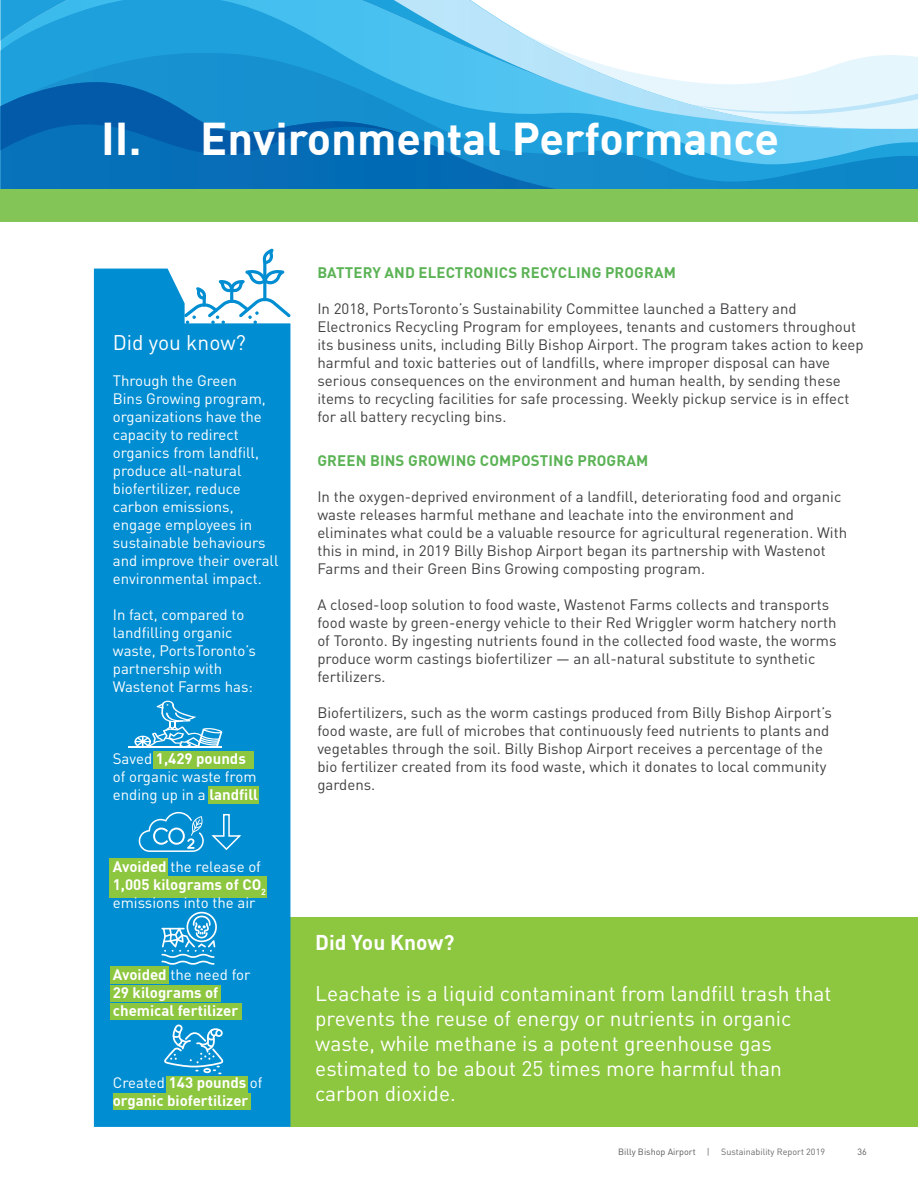
<style>
.page{position:relative;width:918px;height:1188px;background:#fff}
.page>*{position:absolute;margin:0;border:0;box-sizing:border-box;transform-origin:0 0}
.t1{font:700 45px "DINOT";color:#fff}
.t2{font:21px/25.2px "DINOT";color:#fff}
.t3{font:700 21px "DINOT";color:#fff}
.t4{font:15px/18px "DINOT";color:#414042}
.t5{font:15px/18px "DINOT";color:#fff}
.t6{font:700 15px/18px "DINOT";color:#fff}
.t7{font:700 15px "DINOT";letter-spacing:.01em;color:#5bb355}
.t8{font:9px "DINOT";color:#696a6d}
.t9{font:9px "DINOT";color:#58595b}
.s1{font-weight:700}
.s2{font-weight:400}
.s3{color:#58595b}
</style>
<div class="page">
<div style="left:290px;top:917px;width:628px;height:210px;background:#8dc63f"></div>
<div style="left:94px;top:269px;width:196px;height:858px;background:#008dd2"></div>
<div style="left:166px;top:1076px;width:82px;height:16px;background:#8dc63f"></div>
<div style="left:113px;top:1094px;width:138px;height:16px;background:#8dc63f"></div>
<div style="left:110px;top:966px;width:59px;height:18px;background:#8dc63f"></div>
<div style="left:110px;top:986px;width:111px;height:16px;background:#8dc63f"></div>
<div style="left:110px;top:1003px;width:132px;height:17px;background:#8dc63f"></div>
<div style="left:110px;top:858px;width:58px;height:18px;background:#8dc63f"></div>
<div style="left:110px;top:876px;width:157px;height:22px;background:#8dc63f"></div>
<div style="left:208px;top:786px;width:51px;height:18px;background:#8dc63f"></div>
<div style="left:153px;top:751px;width:101px;height:18px;background:#8dc63f"></div>
<svg style="left:582px;top:129px;width:336px;height:61px;background:#2ea4d9"></svg>
<svg style="left:1px;top:82px;width:581px;height:108px;background:#1382c2"></svg>
<svg style="left:1px;top:82px;width:403px;height:72px;background:#0b74bb"></svg>
<svg style="left:1px;top:0;width:516px;height:82px;background:#39aee2"></svg>
<svg style="left:517px;top:30px;width:401px;height:99px"></svg>
<div style="left:0;top:190px;width:918px;height:32px;background:#83c557"></div>
<hr style="left:129px;top:747px;width:93px;height:1px;background:#fff">
<svg style="left:134px;top:701px;width:89px;height:47px;background:#38a5db"></svg>
<svg style="left:184px;top:249px;width:107px;height:75px"></svg>
<svg style="left:139px;top:812px;width:65px;height:40px;background:#31a3da"></svg>
<svg style="left:164px;top:1024px;width:59px;height:50px;background:#33a3da"></svg>
<svg style="left:161px;top:912px;width:56px;height:53px;background:#42aadd"></svg>
<svg style="left:210px;top:813px;width:32px;height:38px"></svg>
<h1 class="t1" style="left:101px;top:104px;width:680px">II. Environmental Performance</h1>
<h2 class="t2" style="left:113px;top:330px;width:135px">Did you know?</h2>
<p class="t5" style="left:113px;top:372px;width:167px">Through the Green<br>Bins Growing program, organizations have the capacity to redirect organics from landfill, produce all-natural biofertilizer, reduce carbon emissions, engage employees in sustainable behaviours and improve their overall environmental impact.</p>
<p class="t5" style="left:113px;top:606px;width:145px">In fact, compared to landfilling organic waste, PortsToronto’s partnership with<br>Wastenot Farms has:</p>
<p class="t5" style="left:113px;top:750px;width:147px">Saved <span class="s1">1,429 pounds </span>of organic waste from ending up in a <span class="s1">landfill</span></p>
<p class="t5" style="left:113px;top:858px;width:155px"><span class="s1">Avoided</span> the release of<br><span class="s1">1,005 kilograms of CO</span><sub>2 </sub>emissions into the air</p>
<p class="t6" style="left:113px;top:965px;width:139px">Avoided <span class="s2">the need for<br></span>29 kilograms of chemical fertilizer</p>
<p class="t6" style="left:113px;top:1073px;width:151px"><span class="s2">Created</span> 143 pounds <span class="s2">of </span>organic biofertilizer</p>
<p class="t7" style="left:317px;top:261px;width:360px">BATTERY AND ELECTRONICS RECYCLING PROGRAM</p>
<p class="t4" style="left:317px;top:300px;width:548px">In 2018, PortsToronto’s Sustainability Committee launched a Battery and Electronics Recycling Program for employees, tenants and customers throughout its business units, including Billy Bishop Airport. The program takes action to keep harmful and toxic batteries out of landfills, where improper disposal can have serious consequences on the environment and human health, by sending these items to recycling facilities for safe processing. Weekly pickup service is in effect for all battery recycling bins.</p>
<p class="t7" style="left:317px;top:449px;width:332px">GREEN BINS GROWING COMPOSTING PROGRAM</p>
<p class="t4" style="left:317px;top:487px;width:531px">In the oxygen-deprived environment of a landfill, deteriorating food and organic waste releases harmful methane and leachate into the environment and eliminates what could be a valuable resource for agricultural regeneration. With this in mind, in 2019 Billy Bishop Airport began its partnership with Wastenot Farms and their Green Bins Growing composting program.</p>
<p class="t4" style="left:317px;top:595px;width:521px">A closed-loop solution to food waste, Wastenot Farms collects and transports food waste by green-energy vehicle to their Red Wriggler worm hatchery north of Toronto. By ingesting nutrients found in the collected food waste, the worms produce worm castings biofertilizer — an all-natural substitute to synthetic fertilizers.</p>
<p class="t4" style="left:317px;top:703px;width:516px">Biofertilizers, such as the worm castings produced from Billy Bishop Airport’s food waste, are full of microbes that continuously feed nutrients to plants and vegetables through the soil. Billy Bishop Airport receives a percentage of the bio fertilizer created from its food waste, which it donates to local community gardens.</p>
<h2 class="t3" style="left:315px;top:926px;width:141px">Did You Know?</h2>
<h2 class="t2" style="left:315px;top:980px;width:518px">Leachate is a liquid contaminant from landfill trash that prevents the reuse of energy or nutrients in organic waste, while methane is a potent greenhouse gas estimated to be about 25 times more harmful than carbon dioxide.</h2>
<p class="t8" style="left:618px;top:1146px;width:208px"><span class="s3">Billy Bishop Airport</span> | Sustainability Report 2019</p>
<p class="t9" style="left:857px;top:1146px;width:11px">36</p>
</div>
